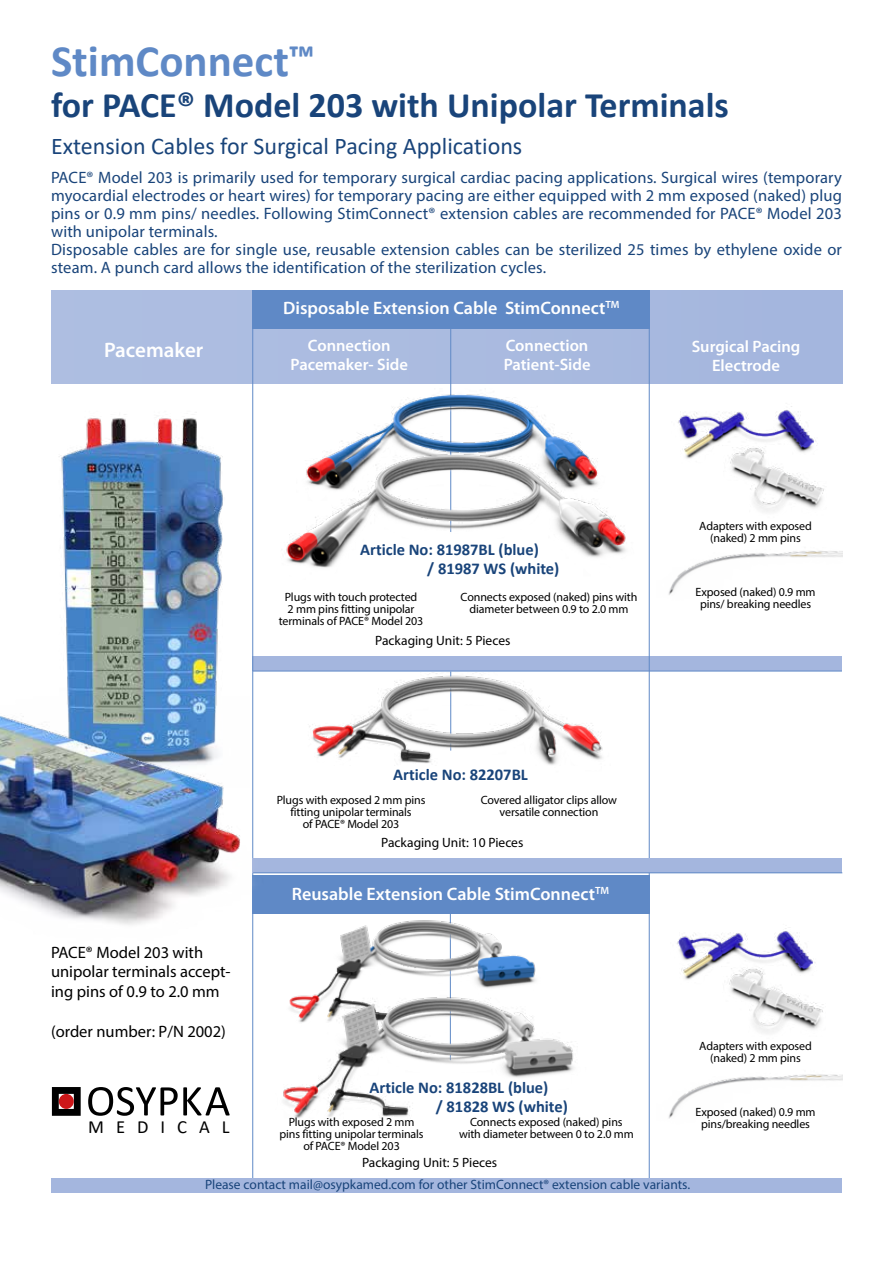
<style>
.page{position:relative;width:893px;height:1263px;background:#fff}
.page>*{position:absolute;margin:0;border:0;box-sizing:border-box;transform-origin:0 0}
.t1{font:700 45px "Calibri";color:#5f89c6}
.t2{font:700 36px "Calibri";color:#19447a}
.t3{font:24px "Calibri";color:#19447a}
.t4{font:600 21px "Myriad Pro";color:#fff}
.t5{font:18.6px "Calibri";letter-spacing:.645em;color:#000}
.t6{font:600 18px "Myriad Pro";color:#fff}
.t7{font:16.5px/18px "Myriad Pro";letter-spacing:.01em;color:#19447a}
.t8{font:700 16.5px/19.5px "Calibri";color:#19447a}
.t9{font:16.5px/19.5px "Myriad Pro";color:#000}
.t10{font:600 16.5px/19.5px "Myriad Pro";color:#fff;text-align:center}
.t11{font:13.5px "Myriad Pro";color:#19447a}
.t12{font:13.5px "Myriad Pro";color:#000}
.t13{font:12px/12px "Myriad Pro";letter-spacing:-.01em;color:#000;text-align:center}
</style>
<div class="page">
<svg style="left:52px;top:1087px;width:29px;height:29px"></svg>
<div style="left:59px;top:1094px;width:15px;height:15px;background:#cd1719;border-radius:50%"></div>
<svg style="left:88px;top:1087px;width:142px;height:29px"></svg>
<div style="left:253px;top:656px;width:589px;height:15px;background:#a4b6de"></div>
<div style="left:51px;top:291px;width:791px;height:93px;background:#a4b6de"></div>
<hr style="left:450px;top:328px;width:1px;height:204px;background:#5f89c6">
<hr style="left:649px;top:301px;width:1px;height:877px;background:#5f89c6">
<div style="left:252px;top:291px;width:398px;height:38px;background:#5f89c6"></div>
<hr style="left:252px;top:301px;width:1px;height:877px;background:#5f89c6">
<div style="left:51px;top:1178px;width:791px;height:15px;background:#a4b6de"></div>
<div style="left:252px;top:858px;width:590px;height:15px;background:#a4b6de"></div>
<hr style="left:450px;top:671px;width:1px;height:79px;background:#5f89c6">
<div style="left:253px;top:876px;width:397px;height:38px;background:#5f89c6"></div>
<hr style="left:253px;top:872px;width:589px;height:1px;background:#5f89c6">
<hr style="left:253px;top:671px;width:589px;height:1px;background:#5f89c6">
<hr style="left:450px;top:910px;width:1px;height:150px;background:#5f89c6">
<img style="left:668px;top:551px;width:175px;height:44px">
<img style="left:668px;top:1074px;width:175px;height:45px">
<img style="left:322px;top:917px;width:214px;height:74px">
<img style="left:283px;top:991px;width:291px;height:127px">
<img style="left:59px;top:414px;width:164px;height:197px">
<img style="left:0;top:611px;width:265px;height:339px">
<img style="left:341px;top:372px;width:238px;height:76px">
<img style="left:678px;top:406px;width:146px;height:106px">
<img style="left:286px;top:448px;width:340px;height:120px">
<img style="left:677px;top:928px;width:147px;height:105px">
<img style="left:309px;top:673px;width:294px;height:92px">
<h1 class="t1" style="left:51px;top:30px;width:265px">StimConnect<sup>™</sup></h1>
<h2 class="t2" style="left:51px;top:80px;width:679px">for PACE® Model 203 with Unipolar Terminals</h2>
<h3 class="t3" style="left:51px;top:130px;width:473px">Extension Cables for Surgical Pacing Applications</h3>
<p class="t7" style="left:51px;top:168px;width:792px">PACE® Model 203 is primarily used for temporary surgical cardiac pacing applications. Surgical wires (temporary myocardial electrodes or heart wires) for temporary pacing are either equipped with 2 mm exposed (naked) plug pins or 0.9 mm pins/ needles. Following StimConnect® extension cables are recommended for PACE® Model 203 with unipolar terminals.<br>Disposable cables are for single use, reusable extension cables can be sterilized 25 times by ethylene oxide or steam. A punch card allows the identification of the sterilization cycles.</p>
<h3 class="t4" style="left:104px;top:337px;width:101px">Pacemaker</h3>
<h3 class="t6" style="left:283px;top:296px;width:338px">Disposable Extension Cable StimConnect<sup>TM</sup></h3>
<h3 class="t10" style="left:290px;top:335px;width:119px">Connection<br>Pacemaker- Side</h3>
<h3 class="t10" style="left:504px;top:335px;width:88px;text-align:left">Connection<br>Patient-Side</h3>
<h3 class="t10" style="left:692px;top:336px;width:110px">Surgical Pacing<br>Electrode</h3>
<h3 class="t8" style="left:427px;top:539px;width:134px;text-indent:-67px">Article No: 81987BL (blue)<br>/ 81987 WS (white)</h3>
<p class="t13" style="left:279px;top:591px;width:146px">Plugs with touch protected<br>2 mm pins fitting unipolar terminals of PACE® Model 203</p>
<p class="t13" style="left:461px;top:591px;width:178px">Connects exposed (naked) pins with diameter between 0.9 to 2.0 mm</p>
<p class="t12" style="left:375px;top:632px;width:137px">Packaging Unit: 5 Pieces</p>
<h3 class="t9" style="left:51px;top:942px;width:181px">PACE® Model 203 with unipolar terminals accept&shy;ing pins of 0.9 to 2.0 mm</h3>
<h3 class="t9" style="left:51px;top:1022px;width:176px">(order number: P/N 2002)</h3>
<h3 class="t5" style="left:88px;top:1114px;width:143px">MEDICAL</h3>
<h3 class="t8" style="left:393px;top:764px;width:136px">Article No: 82207BL</h3>
<p class="t13" style="left:277px;top:793px;width:150px">Plugs with exposed 2 mm pins fitting unipolar terminals<br>of PACE® Model 203</p>
<p class="t13" style="left:481px;top:793px;width:138px">Covered alligator clips allow versatile connection</p>
<p class="t12" style="left:381px;top:834px;width:144px">Packaging Unit: 10 Pieces</p>
<h3 class="t6" style="left:292px;top:882px;width:319px">Reusable Extension Cable StimConnect<sup>TM</sup></h3>
<h3 class="t8" style="left:436px;top:1077px;width:134px;text-indent:-66px">Article No: 81828BL (blue)<br>/ 81828 WS (white)</h3>
<p class="t13" style="left:279px;top:1116px;width:146px">Plugs with exposed 2 mm pins fitting unipolar terminals of PACE® Model 203</p>
<p class="t13" style="left:459px;top:1116px;width:176px">Connects exposed (naked) pins with diameter between 0 to 2.0 mm</p>
<p class="t12" style="left:362px;top:1154px;width:137px">Packaging Unit: 5 Pieces</p>
<p class="t13" style="left:699px;top:520px;width:114px">Adapters with exposed (naked) 2 mm pins</p>
<p class="t13" style="left:696px;top:585px;width:121px">Exposed (naked) 0.9 mm pins/ breaking needles</p>
<p class="t13" style="left:699px;top:1040px;width:114px">Adapters with exposed (naked) 2 mm pins</p>
<p class="t13" style="left:696px;top:1105px;width:121px">Exposed (naked) 0.9 mm pins/breaking needles</p>
<p class="t11" style="left:205px;top:1176px;width:487px">Please contact mail@osypkamed.com for other StimConnect® extension cable variants.</p>
</div>
